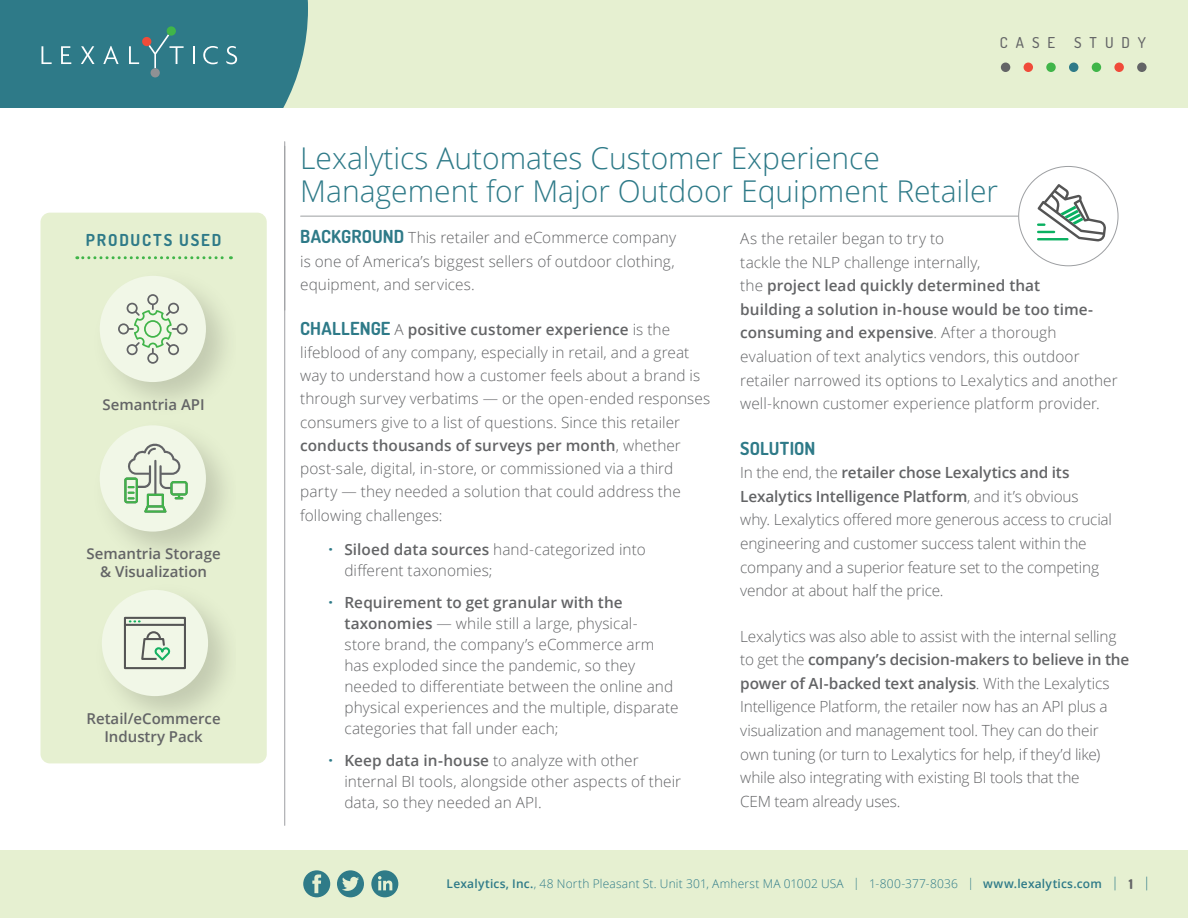
<style>
.page{position:relative;width:1188px;height:918px;background:#fff}
.page>*{position:absolute;margin:0;border:0;box-sizing:border-box;transform-origin:0 0}
.t1{font:300 30px/33px "Open Sans";color:#2e7a88}
.t2{font:700 18px "Dosis";letter-spacing:.005em;color:#2e7a88}
.t3{font:700 16.5px "Dosis";letter-spacing:.11em;color:#2e7a88}
.t4{font:300 15.3px/23.7px "Open Sans";color:#636466}
.t5{font:600 15px/18px "Open Sans";color:#636466;text-align:center}
.t6{font:500 15px "Dosis";letter-spacing:.53em;color:#636466}
.t7{font:800 13.5px "Dosis";color:#636466}
.t8{font:300 13.5px "Open Sans";color:#2e7a88}
.t9{font:300 12px "Open Sans";letter-spacing:.015em;color:#2e7a88}
.s1{font-family:"Dosis";font-weight:700;font-size:18px;color:#2e7a88}
.s2{font-weight:600}
.s3{color:#2e7a88}
.s4{font-size:13.5px}
</style>
<div class="page">
<div style="left:0;top:850px;width:1188px;height:68px;background:#e6f0d1"></div>
<svg style="left:303px;top:870px;width:27px;height:27px"></svg>
<svg style="left:337px;top:870px;width:27px;height:27px"></svg>
<svg style="left:371px;top:870px;width:27px;height:27px"></svg>
<div style="left:0;top:0;width:1188px;height:108px;background:#e6f0d1"></div>
<hr style="left:284px;top:142px;width:1px;height:683px;background:#9d9fa2">
<div style="left:1046px;top:63px;width:10px;height:9px;background:#40b549;border-radius:50%"></div>
<div style="left:1069px;top:63px;width:9px;height:9px;background:#2e7a88;border-radius:50%"></div>
<div style="left:1092px;top:63px;width:9px;height:9px;background:#40b549;border-radius:50%"></div>
<div style="left:1114px;top:63px;width:10px;height:9px;background:#f04b3a;border-radius:50%"></div>
<div style="left:1137px;top:63px;width:10px;height:9px;background:#636466;border-radius:50%"></div>
<div style="left:1024px;top:63px;width:9px;height:9px;background:#f04b3a;border-radius:50%"></div>
<div style="left:1001px;top:63px;width:9px;height:9px;background:#636466;border-radius:50%"></div>
<div style="left:0;top:0;width:308px;height:108px;background:#2e7a88"></div>
<div style="left:142px;top:37px;width:9px;height:9px;background:#f04c39;border-radius:50%"></div>
<div style="left:151px;top:68px;width:9px;height:9px;background:#8f9194;border-radius:50%"></div>
<div style="left:167px;top:26px;width:9px;height:10px;background:#40b549;border-radius:50%"></div>
<div style="left:40px;top:213px;width:227px;height:550px;background:#e6f0d1;border-radius:9px"></div>
<svg style="left:77px;top:256px;width:154px;height:3px"></svg>
<img style="left:113px;top:276px;width:106px;height:125px">
<div style="left:100px;top:276px;width:106px;height:106px;background:#f1f7e7;border-radius:50%"></div>
<svg style="left:100px;top:294px;width:167px;height:74px"></svg>
<img style="left:102px;top:590px;width:125px;height:125px">
<div style="left:102px;top:590px;width:106px;height:106px;background:#f1f7e7;border-radius:50%"></div>
<div style="left:124px;top:617px;width:62px;height:52px;border:2px solid #555"></div>
<hr style="left:125px;top:624px;width:60px;height:2px;background:#555">
<svg style="left:130px;top:620px;width:10px;height:2px"></svg>
<svg style="left:140px;top:631px;width:33px;height:39px"></svg>
<img style="left:100px;top:439px;width:125px;height:112px">
<div style="left:100px;top:425px;width:106px;height:107px;background:#f1f7e7;border-radius:50%"></div>
<svg style="left:124px;top:443px;width:64px;height:70px"></svg>
<hr style="left:301px;top:216px;width:717px;height:1px;background:#9d9fa2">
<svg style="left:1037px;top:184px;width:69px;height:58px"></svg>
<p class="t3" style="left:86px;top:229px;width:137px">PRODUCTS USED</p>
<p class="t5" style="left:102px;top:395px;width:104px">Semantria API</p>
<p class="t5" style="left:87px;top:544px;width:136px">Semantria Storage &amp; Visualization</p>
<p class="t5" style="left:87px;top:709px;width:136px">Retail/eCommerce<br>Industry Pack</p>
<p class="t6" style="left:1000px;top:33px;width:57px">CASE</p>
<p class="t6" style="left:1074px;top:33px;width:73px">STUDY</p>
<h1 class="t1" style="left:300px;top:141px;width:700px">Lexalytics Automates Customer Experience<br>Management for Major Outdoor Equipment Retailer</h1>
<p class="t4" style="left:300px;top:226px;width:377px;line-height:23.2px;text-align:justify"><span class="s1">BACKGROUND</span> This retailer and eCommerce company is one of America’s biggest sellers of outdoor clothing, equipment, and services.</p>
<p class="t4" style="left:300px;top:317px;width:412px;line-height:23.2px"><span class="s1">CHALLENGE</span> A <span class="s2">positive customer experience</span> is the lifeblood of any company, especially in retail, and a great way to understand how a customer feels about a brand is through survey verbatims — or the open-ended responses consumers give to a list of questions. Since this retailer <span class="s2">conducts thousands of surveys per month</span>, whether post-sale, digital, in-store, or commissioned via a third party — they needed a solution that could address the following challenges:</p>
<p class="t4" style="left:344px;top:539px;width:303px;line-height:21px;text-indent:-17px"><span class="s3">•</span> <span class="s2">Siloed data sources</span> hand-categorized into different taxonomies;</p>
<p class="t4" style="left:344px;top:592px;width:336px;line-height:21px;text-indent:-17px"><span class="s3">•</span> <span class="s2">Requirement to get granular with the taxonomies</span> — while still a large, physical-<br>store brand, the company’s eCommerce arm has exploded since the pandemic, so they needed to differentiate between the online and physical experiences and the multiple, disparate categories that fall under each;</p>
<p class="t4" style="left:344px;top:749px;width:338px;line-height:21px;text-indent:-17px"><span class="s3">•</span> <span class="s2">Keep data in-house</span> to analyze with other internal BI tools, alongside other aspects of their data, so they needed an API.</p>
<p class="t4" style="left:740px;top:226px;width:379px">As the retailer began to try to<br>tackle the NLP challenge internally,<br>the <span class="s2">project lead quickly determined that<br>building a solution in-house would be too time&shy;consuming and expensive</span>. After a thorough evaluation of text analytics vendors, this outdoor retailer narrowed its options to Lexalytics and another well-known customer experience platform provider.</p>
<p class="t2" style="left:740px;top:436px;width:77px">SOLUTION</p>
<p class="t4" style="left:740px;top:460px;width:373px">In the end, the <span class="s2">retailer chose Lexalytics and its Lexalytics Intelligence Platform</span>, and it’s obvious why. Lexalytics offered more generous access to crucial engineering and customer success talent within the company and a superior feature set to the competing vendor at about half the price.</p>
<p class="t4" style="left:740px;top:624px;width:391px">Lexalytics was also able to assist with the internal selling to get the <span class="s2">company’s decision-makers to believe in the power of AI-backed text analysis</span>. With the Lexalytics Intelligence Platform, the retailer now has an API plus a visualization and management tool. They can do their own tuning (or turn to Lexalytics for help, if they’d like) while also integrating with existing BI tools that the<br>CEM team already uses.</p>
<p class="t9" style="left:447px;top:875px;width:674px"><span class="s2">Lexalytics, Inc.</span>, 48 North Pleasant St. Unit 301, Amherst MA 01002 USA | 1-800-377-8036 | <span class="s2">www.lexalytics.com</span> <span class="s4">|</span></p>
<p class="t8" style="left:1143px;top:873px;width:9px">|</p>
<p class="t7" style="left:1129px;top:875px;width:6px">1</p>
</div>
